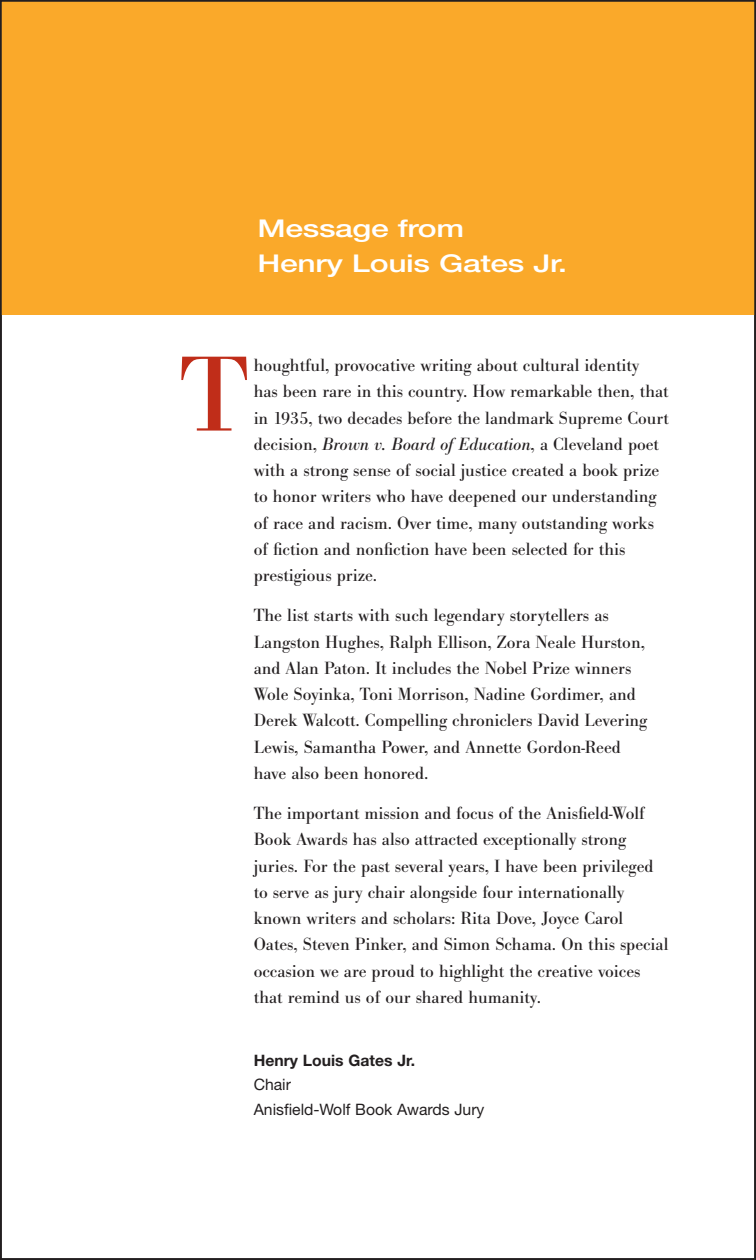
<style>
.page{position:relative;width:756px;height:1260px;background:#fff}
.page>*{position:absolute;margin:0;border:0;box-sizing:border-box;transform-origin:0 0}
.t1{font:110.77px "Bodoni Antiqua T";color:#c02d19;scale:1.06 1}
.t2{font:500 24.5px/35px "Helvetica Neue";letter-spacing:-.01em;color:#fff;scale:1.3 1}
.t3{font:18.38px/26.2px "Bodoni Antiqua T";color:#231f20}
.t4{font:15.75px/24.5px "Helvetica Neue";color:#231f20}
.t5{font:700 15.75px "Helvetica Neue";color:#231f20}
.s1{font-style:italic}
</style>
<div class="page">
<div style="left:0;top:0;width:756px;height:315px;background:#faa92a"></div>
<h2 class="t2" style="left:258px;top:213px;width:239px">Message from<br>Henry Louis Gates Jr.</h2>
<h1 class="t1" style="left:180px;top:352px;width:66px">T</h1>
<p class="t3" style="left:254px;top:355px;width:417px">houghtful, provocative writing about cultural identity<br>has been rare in this country. How remarkable then, that in 1935, two decades before the landmark Supreme Court decision, <span class="s1">Brown v. Board of Education</span>, a Cleveland poet with a strong sense of social justice created a book prize to honor writers who have deepened our understanding of race and racism. Over time, many outstanding works of fiction and nonfiction have been selected for this prestigious prize.</p>
<p class="t3" style="left:254px;top:605px;width:395px">The list starts with such legendary storytellers as Langston Hughes, Ralph Ellison, Zora Neale Hurston, and Alan Paton. It includes the Nobel Prize winners Wole Soyinka, Toni Morrison, Nadine Gordimer, and Derek Walcott. Compelling chroniclers David Levering Lewis, Samantha Power, and Annette Gordon-Reed have also been honored.</p>
<p class="t3" style="left:254px;top:803px;width:416px">The important mission and focus of the Anisfield-Wolf Book Awards has also attracted exceptionally strong juries. For the past several years, I have been privileged to serve as jury chair alongside four internationally known writers and scholars: Rita Dove, Joyce Carol Oates, Steven Pinker, and Simon Schama. On this special occasion we are proud to highlight the creative voices that remind us of our shared humanity.</p>
<p class="t5" style="left:254px;top:1055px;width:163px">Henry Louis Gates Jr.</p>
<p class="t4" style="left:254px;top:1074px;width:232px">Chair<br>Anisfield-Wolf Book Awards Jury</p>
</div>
